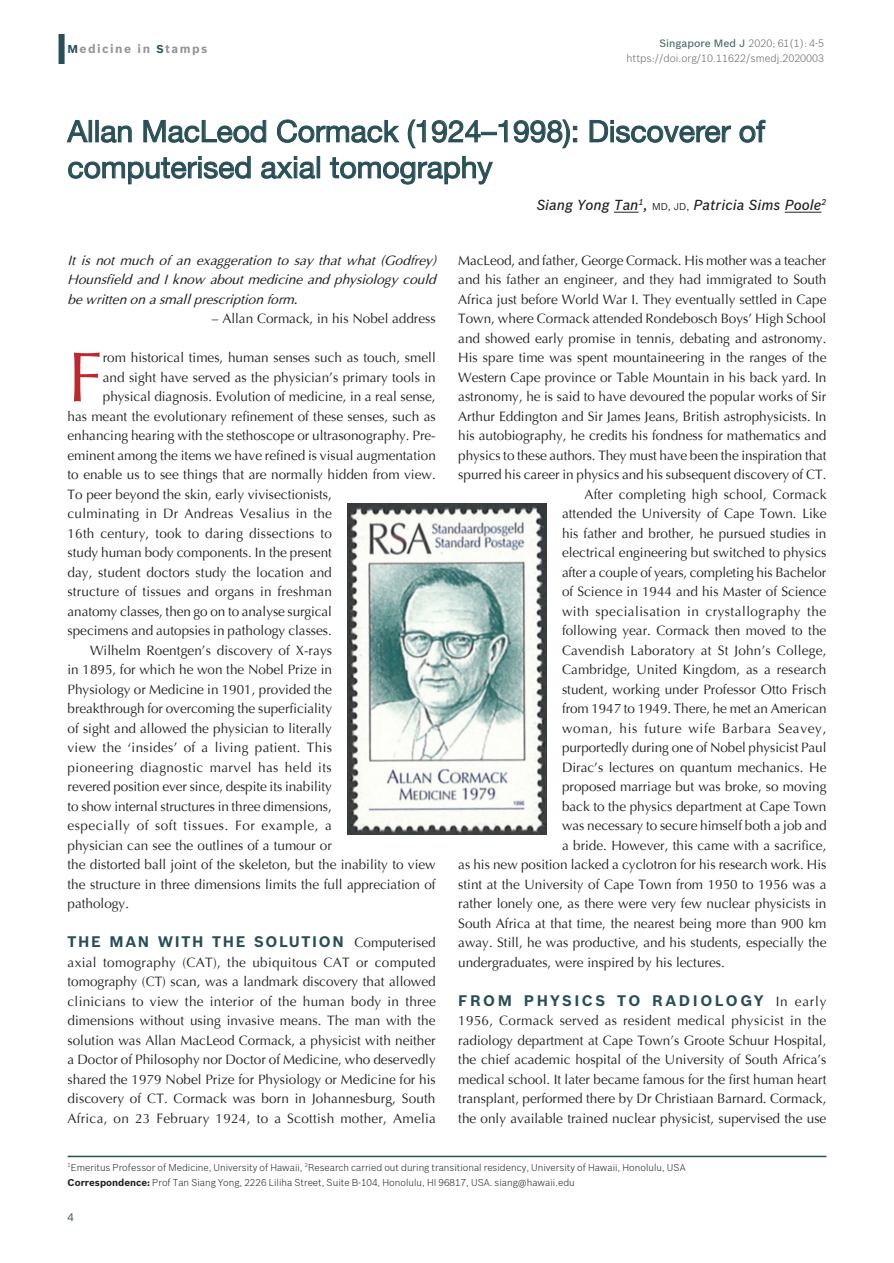
<style>
.page{position:relative;width:894px;height:1263px;background:#fff}
.page>*{position:absolute;margin:0;border:0;box-sizing:border-box;transform-origin:0 0}
.Drop_Cap_TX{font:70.5px "Optima";color:#bc282d}
.AT{font:30px/36px "Helvetica Neue";color:#284f56}
.H1_TX{font:700 15px "Bosch Sans";letter-spacing:.11em;color:#284f56}
.H1_TX-2{font:700 15px "Bosch Sans";letter-spacing:.17em;color:#284f56}
.AU{font:italic 500 14.25px "Bosch Sans";color:#231f20}
.TX{font:13.5px/19.5px "Optima";color:#231f20}
.H1_TX-3{font:13.5px/19.5px "Optima";color:#231f20;text-align:justify}
.Drop_Cap_TX-2{font:13.5px "Optima";color:#231f20}
.TXFL{font:italic 13.5px/19.5px "Optima";color:#231f20;text-align:justify}
.TX-2{font:13.5px "Optima";letter-spacing:.035em;color:#231f20}
.Drop_Cap_TX-3{font:13.5px "Optima";letter-spacing:.02em;color:#231f20}
.TX-3{font:13.5px "Optima";letter-spacing:.05em;color:#231f20}
.t1{font:700 12px "Bosch Sans";letter-spacing:.12em;color:#939598}
.DOI{font:300 10.5px/15px "Bosch Sans";color:#636366;text-align:right}
.FOLIO{font:500 10.5px "Bosch Sans";color:#4f676d}
.AFF{font:300 9.75px "Bosch Sans";color:#231f20}
.ADD{font:300 9.75px "Bosch Sans";color:#231f20}
.s1{font-size:11.25px;color:#284f56}
.s2{font-weight:500;color:#4b6a70}
.s3{font-weight:400;font-style:normal;font-size:9.75px}
.s4{font-family:"Optima";font-weight:400;font-size:13.5px;color:#231f20}
.s5{font-weight:700}
</style>
<div class="page">
<div style="left:58px;top:34px;width:7px;height:30px;background:#284f56"></div>
<svg style="left:614px;top:212px;width:24px;height:1px"></svg>
<hr style="left:784px;top:212px;width:37px;height:1px;background:#231f20">
<svg style="left:66px;top:119px;width:22px;height:24px"></svg>
<div style="left:89px;top:120px;width:3px;height:22px;border:1px solid #284f56"></div>
<div style="left:95px;top:120px;width:4px;height:22px;border:1px solid #284f56"></div>
<svg style="left:100px;top:125px;width:32px;height:18px"></svg>
<svg style="left:143px;top:119px;width:123px;height:24px"></svg>
<svg style="left:276px;top:119px;width:124px;height:24px"></svg>
<svg style="left:407px;top:119px;width:73px;height:29px"></svg>
<div style="left:481px;top:132px;width:15px;height:3px;border:1px solid #284f56"></div>
<svg style="left:498px;top:120px;width:9px;height:23px"></svg>
<svg style="left:513px;top:119px;width:64px;height:29px"></svg>
<svg style="left:589px;top:120px;width:142px;height:23px"></svg>
<svg style="left:739px;top:119px;width:26px;height:24px"></svg>
<svg style="left:68px;top:156px;width:183px;height:28px"></svg>
<svg style="left:261px;top:156px;width:54px;height:23px"></svg>
<div style="left:316px;top:156px;width:4px;height:22px;border:1px solid #284f56"></div>
<svg style="left:329px;top:156px;width:164px;height:29px"></svg>
<hr style="left:68px;top:1155px;width:758px;height:2px;background:#284f56">
<img style="left:347px;top:503px;width:199px;height:331px">
<p class="t1" style="left:68px;top:42px;width:141px"><span class="s1">M</span>edicine in <span class="s1">S</span>tamps</p>
<p class="DOI" style="left:626px;top:35px;width:199px"><span class="s2">Singapore Med J</span> 2020; 61(1): 4-5 https://doi.org/10.11622/smedj.2020003</p>
<p class="AT" style="left:68px;top:113px;width:698px">Allan MacLeod Cormack (1924–1998): Discoverer of computerised axial tomography</p>
<p class="AU" style="left:536px;top:196px;width:291px">Siang Yong Tan<sup>1</sup>, <span class="s3">MD, JD,</span> Patricia Sims Poole<sup>2</sup></p>
<p class="TXFL" style="left:68px;top:250px;width:369px">It is not much of an exaggeration to say that what (Godfrey)<br>Hounsfield and I know about medicine and physiology could be written on a small prescription form.</p>
<p class="TX" style="left:212px;top:309px;width:225px">– Allan Cormack, in his Nobel address</p>
<p class="Drop_Cap_TX" style="left:68px;top:333px;width:37px">F</p>
<p class="Drop_Cap_TX-2" style="left:103px;top:349px;width:334px">rom historical times, human senses such as touch, smell</p>
<p class="Drop_Cap_TX-2" style="left:103px;top:368px;width:334px">and sight have served as the physician’s primary tools in</p>
<p class="Drop_Cap_TX-2" style="left:103px;top:388px;width:334px">physical diagnosis. Evolution of medicine, in a real sense,</p>
<p class="Drop_Cap_TX-2" style="left:68px;top:407px;width:369px">has meant the evolutionary refinement of these senses, such as</p>
<p class="Drop_Cap_TX-2" style="left:68px;top:427px;width:369px">enhancing hearing with the stethoscope or ultrasonography. Pre-</p>
<p class="Drop_Cap_TX-2" style="left:68px;top:446px;width:369px">eminent among the items we have refined is visual augmentation</p>
<p class="Drop_Cap_TX-2" style="left:68px;top:466px;width:369px">to enable us to see things that are normally hidden from view.</p>
<p class="Drop_Cap_TX-2" style="left:68px;top:485px;width:266px">To peer beyond the skin, early vivisectionists,</p>
<p class="Drop_Cap_TX-3" style="left:68px;top:505px;width:266px">culminating in Dr Andreas Vesalius in the</p>
<p class="Drop_Cap_TX-2" style="left:68px;top:524px;width:266px">16th century, took to daring dissections to</p>
<p class="Drop_Cap_TX-2" style="left:68px;top:544px;width:266px">study human body components. In the present</p>
<p class="Drop_Cap_TX-2" style="left:68px;top:563px;width:265px">day, student doctors study the location and</p>
<p class="Drop_Cap_TX-2" style="left:68px;top:583px;width:266px">structure of tissues and organs in freshman</p>
<p class="Drop_Cap_TX-2" style="left:68px;top:602px;width:266px">anatomy classes, then go on to analyse surgical</p>
<p class="Drop_Cap_TX-2" style="left:68px;top:622px;width:266px">specimens and autopsies in pathology classes.</p>
<p class="TX" style="left:68px;top:640px;width:369px;text-indent:22px">Wilhelm Roentgen’s discovery of X-rays<br>in 1895, for which he won the Nobel Prize in<br>Physiology or Medicine in 1901, provided the<br>breakthrough for overcoming the superficiality<br>of sight and allowed the physician to literally<br>view the ‘insides’ of a living patient. This<br>pioneering diagnostic marvel has held its<br>revered position ever since, despite its inability<br>to show internal structures in three dimensions,<br>especially of soft tissues. For example, a<br>physician can see the outlines of a tumour or<br>the distorted ball joint of the skeleton, but the inability to view the structure in three dimensions limits the full appreciation of pathology.</p>
<p class="H1_TX" style="left:68px;top:932px;width:369px">THE MAN WITH THE SOLUTION <span class="s4">Computerised</span></p>
<p class="H1_TX-3" style="left:68px;top:952px;width:369px">axial tomography (CAT), the ubiquitous CAT or computed tomography (CT) scan, was a landmark discovery that allowed clinicians to view the interior of the human body in three dimensions without using invasive means. The man with the solution was Allan MacLeod Cormack, a physicist with neither a Doctor of Philosophy nor Doctor of Medicine, who deservedly shared the 1979 Nobel Prize for Physiology or Medicine for his discovery of CT. Cormack was born in Johannesburg, South Africa, on 23 February 1924, to a Scottish mother, Amelia</p>
<p class="H1_TX-3" style="left:458px;top:250px;width:370px">MacLeod, and father, George Cormack. His mother was a teacher and his father an engineer, and they had immigrated to South Africa just before World War I. They eventually settled in Cape Town, where Cormack attended Rondebosch Boys’ High School and showed early promise in tennis, debating and astronomy.<br>His spare time was spent mountaineering in the ranges of the Western Cape province or Table Mountain in his back yard. In astronomy, he is said to have devoured the popular works of Sir Arthur Eddington and Sir James Jeans, British astrophysicists. In his autobiography, he credits his fondness for mathematics and physics to these authors. They must have been the inspiration that spurred his career in physics and his subsequent discovery of CT.</p>
<p class="TX" style="left:584px;top:484px;width:243px">After completing high school, Cormack</p>
<p class="TX" style="left:561px;top:504px;width:266px">attended the University of Cape Town. Like</p>
<p class="TX" style="left:561px;top:523px;width:266px">his father and brother, he pursued studies in</p>
<p class="TX" style="left:561px;top:543px;width:266px">electrical engineering but switched to physics</p>
<p class="TX" style="left:561px;top:562px;width:266px">after a couple of years, completing his Bachelor</p>
<p class="TX" style="left:561px;top:582px;width:266px">of Science in 1944 and his Master of Science</p>
<p class="TX-2" style="left:561px;top:602px;width:266px">with specialisation in crystallography the</p>
<p class="TX" style="left:561px;top:621px;width:266px">following year. Cormack then moved to the</p>
<p class="TX" style="left:561px;top:640px;width:266px">Cavendish Laboratory at St John’s College,</p>
<p class="TX" style="left:561px;top:660px;width:266px">Cambridge, United Kingdom, as a research</p>
<p class="TX" style="left:561px;top:679px;width:266px">student, working under Professor Otto Frisch</p>
<p class="TX" style="left:561px;top:699px;width:266px">from 1947 to 1949. There, he met an American</p>
<p class="TX-3" style="left:561px;top:719px;width:266px">woman, his future wife Barbara Seavey,</p>
<p class="TX" style="left:561px;top:738px;width:266px">purportedly during one of Nobel physicist Paul</p>
<p class="TX" style="left:561px;top:757px;width:266px">Dirac’s lectures on quantum mechanics. He</p>
<p class="TX" style="left:561px;top:777px;width:266px">proposed marriage but was broke, so moving</p>
<p class="TX" style="left:561px;top:796px;width:266px">back to the physics department at Cape Town</p>
<p class="TX" style="left:561px;top:816px;width:266px">was necessary to secure himself both a job and</p>
<p class="TX" style="left:561px;top:835px;width:266px">a bride. However, this came with a sacrifice,</p>
<p class="TX" style="left:458px;top:855px;width:369px">as his new position lacked a cyclotron for his research work. His</p>
<p class="TX" style="left:458px;top:874px;width:369px">stint at the University of Cape Town from 1950 to 1956 was a</p>
<p class="TX" style="left:458px;top:894px;width:369px">rather lonely one, as there were very few nuclear physicists in</p>
<p class="TX" style="left:458px;top:913px;width:369px">South Africa at that time, the nearest being more than 900 km</p>
<p class="TX" style="left:458px;top:933px;width:369px">away. Still, he was productive, and his students, especially the</p>
<p class="TX" style="left:458px;top:952px;width:268px">undergraduates, were inspired by his lectures.</p>
<p class="H1_TX-2" style="left:458px;top:991px;width:369px">FROM PHYSICS TO RADIOLOGY <span class="s4">In early</span></p>
<p class="H1_TX-3" style="left:458px;top:1011px;width:369px">1956, Cormack served as resident medical physicist in the radiology department at Cape Town’s Groote Schuur Hospital, the chief academic hospital of the University of South Africa’s medical school. It later became famous for the first human heart transplant, performed there by Dr Christiaan Barnard. Cormack, the only available trained nuclear physicist, supervised the use</p>
<p class="AFF" style="left:68px;top:1161px;width:619px"><sup>1</sup>Emeritus Professor of Medicine, University of Hawaii, <sup>2</sup>Research carried out during transitional residency, University of Hawaii, Honolulu, USA</p>
<p class="ADD" style="left:68px;top:1177px;width:508px"><span class="s5">Correspondence:</span> Prof Tan Siang Yong, 2226 Liliha Street, Suite B-104, Honolulu, HI 96817, USA. siang@hawaii.edu</p>
<p class="FOLIO" style="left:68px;top:1211px;width:8px">4</p>
</div>
